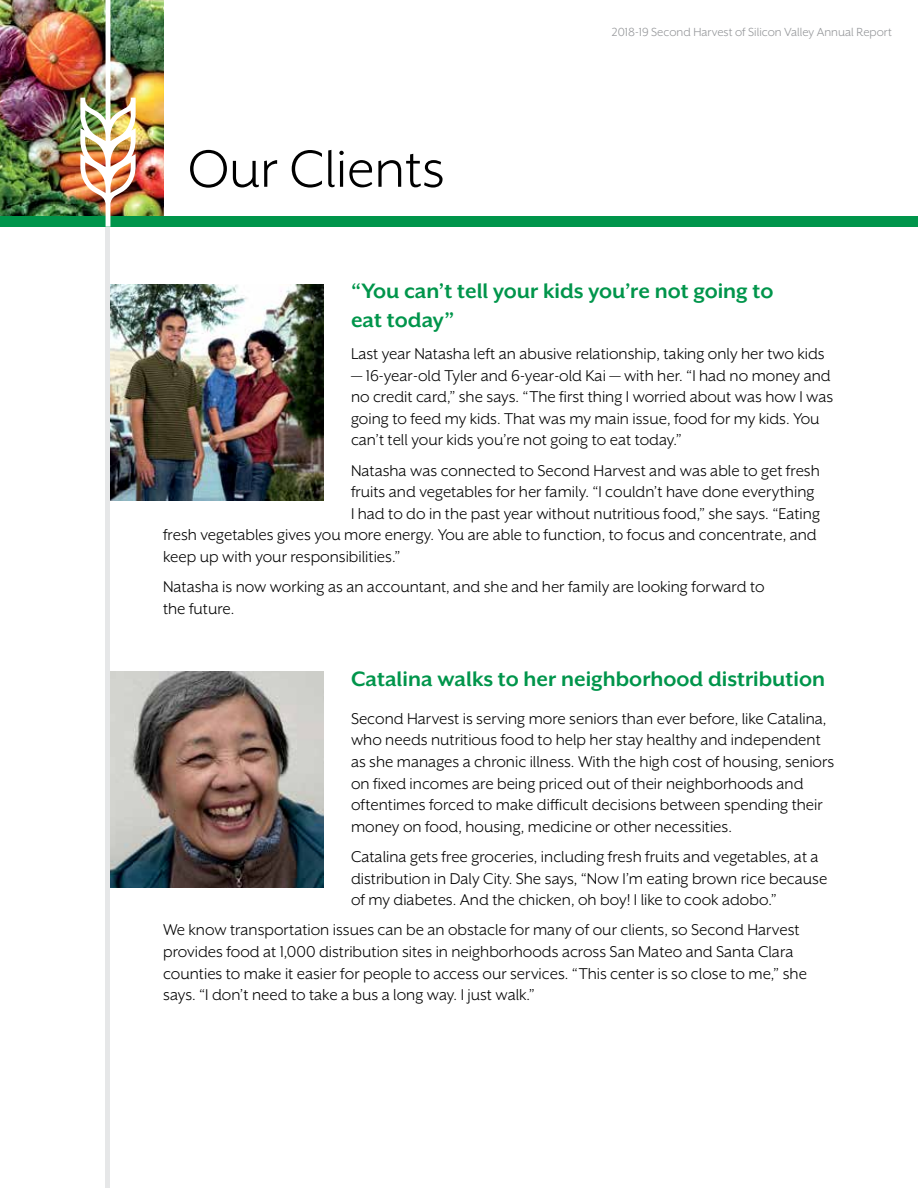
<style>
.page{position:relative;width:918px;height:1188px;background:#fff}
.page>*{position:absolute;margin:0;border:0;box-sizing:border-box;transform-origin:0 0}
.t1{font:60px "Mr Eaves XL San OT";color:#000}
.t2{font:700 24px/28.8px "Mr Eaves XL San OT";color:#00954b}
.t3{font:18px/21.6px "Mr Eaves XL San OT";color:#000}
.t4{font:13.5px "Mr Eaves XL San OT";color:#939598}
</style>
<div class="page">
<img style="left:110px;top:672px;width:214px;height:216px">
<img style="left:110px;top:284px;width:214px;height:216px">
<hr style="left:106px;top:225px;width:4px;height:963px;background:#e6e7e8">
<img style="left:0;top:0;width:163px;height:216px">
<div style="left:0;top:216px;width:918px;height:11px;background:#00954b"></div>
<img style="left:80px;top:0;width:56px;height:227px">
<h1 class="t1" style="left:188px;top:139px;width:258px">Our Clients</h1>
<p class="t4" style="left:612px;top:25px;width:282px">2018-19 Second Harvest of Silicon Valley Annual Report</p>
<h2 class="t2" style="left:351px;top:276px;width:424px">“You can’t tell your kids you’re not going to eat today”</h2>
<p class="t3" style="left:351px;top:343px;width:475px">Last year Natasha left an abusive relationship, taking only her two kids</p>
<p class="t3" style="left:351px;top:364px;width:484px">— 16-year-old Tyler and 6-year-old Kai — with her. “I had no money and no credit card,” she says. “The first thing I worried about was how I was going to feed my kids. That was my main issue, food for my kids. You can’t tell your kids you’re not going to eat today.”</p>
<p class="t3" style="left:351px;top:459px;width:470px">Natasha was connected to Second Harvest and was able to get fresh</p>
<p class="t3" style="left:351px;top:481px;width:465px">fruits and vegetables for her family. “I couldn’t have done everything</p>
<p class="t3" style="left:351px;top:503px;width:471px">I had to do in the past year without nutritious food,” she says. “Eating</p>
<p class="t3" style="left:163px;top:524px;width:655px">fresh vegetables gives you more energy. You are able to function, to focus and concentrate, and</p>
<p class="t3" style="left:163px;top:546px;width:239px">keep up with your responsibilities.”</p>
<p class="t3" style="left:163px;top:576px;width:603px">Natasha is now working as an accountant, and she and her family are looking forward to the future.</p>
<h2 class="t2" style="left:351px;top:664px;width:476px">Catalina walks to her neighborhood distribution</h2>
<p class="t3" style="left:351px;top:708px;width:485px">Second Harvest is serving more seniors than ever before, like Catalina, who needs nutritious food to help her stay healthy and independent as she manages a chronic illness. With the high cost of housing, seniors on fixed incomes are being priced out of their neighborhoods and oftentimes forced to make difficult decisions between spending their money on food, housing, medicine or other necessities.</p>
<p class="t3" style="left:351px;top:846px;width:478px">Catalina gets free groceries, including fresh fruits and vegetables, at a distribution in Daly City. She says, “Now I’m eating brown rice because of my diabetes. And the chicken, oh boy! I like to cook adobo.”</p>
<p class="t3" style="left:163px;top:919px;width:645px">We know transportation issues can be an obstacle for many of our clients, so Second Harvest provides food at 1,000 distribution sites in neighborhoods across San Mateo and Santa Clara counties to make it easier for people to access our services. “This center is so close to me,” she says. “I don’t need to take a bus a long way. I just walk.”</p>
</div>
